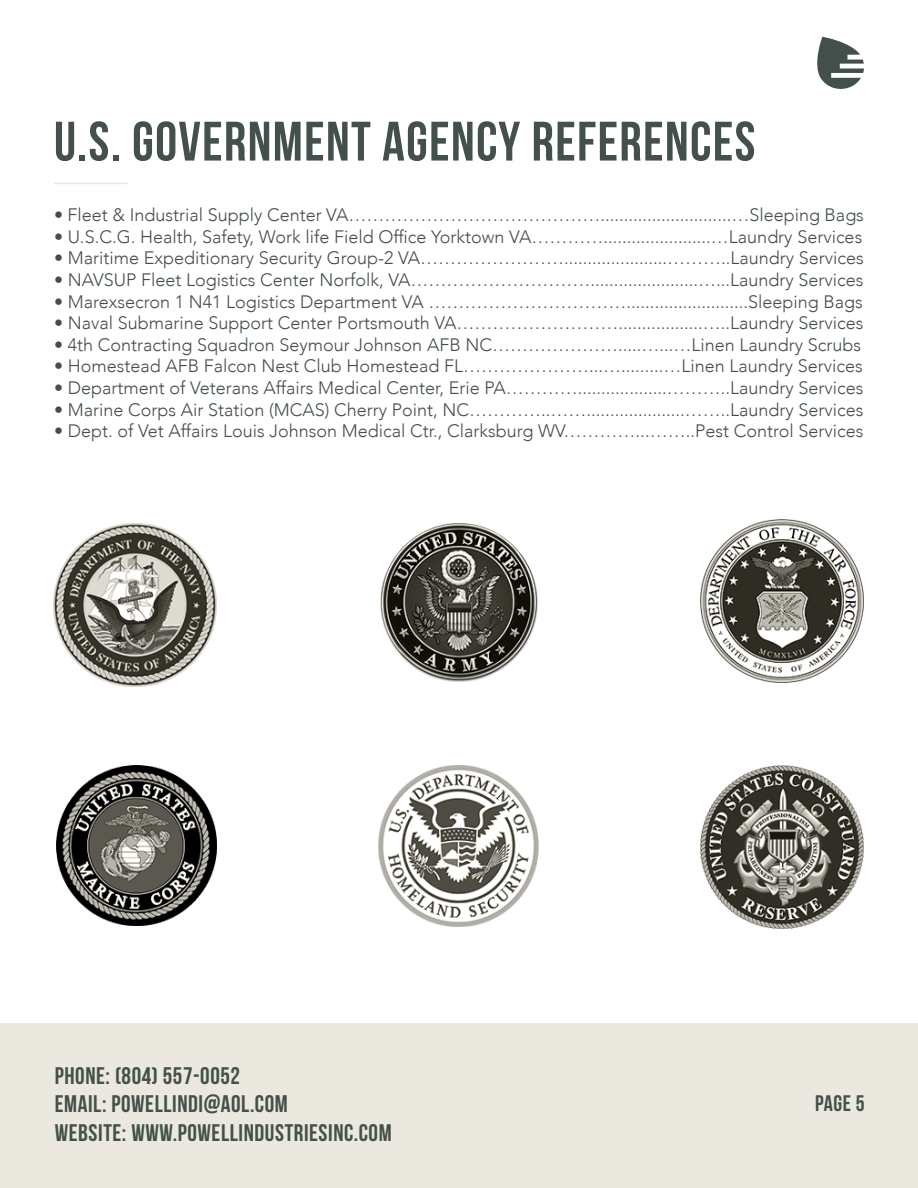
<style>
.page{position:relative;width:918px;height:1188px;background:#fff}
.page>*{position:absolute;margin:0;border:0;box-sizing:border-box;transform-origin:0 0}
.t1{font:55.5px "Bebas Neue";letter-spacing:.025em;color:#44504a}
.t2{font:24px/28.5px "Bebas Neue";letter-spacing:.025em;color:#44504a}
.t3{font:22.5px "Bebas Neue";color:#44504a}
.t4{font:300 18px "Avenir";color:#434e49}
</style>
<div class="page">
<hr style="left:54px;top:183px;width:74px;height:1px;background:#ebe9df">
<svg style="left:817px;top:37px;width:47px;height:52px"></svg>
<img style="left:54px;top:524px;width:162px;height:162px">
<img style="left:380px;top:524px;width:158px;height:158px">
<img style="left:701px;top:519px;width:163px;height:163px">
<img style="left:57px;top:765px;width:159px;height:160px">
<img style="left:378px;top:765px;width:161px;height:161px">
<img style="left:701px;top:765px;width:163px;height:164px">
<div style="left:0;top:1023px;width:918px;height:165px;background:#ebe9df"></div>
<h1 class="t1" style="left:54px;top:111px;width:703px">U.S. GOVERNMENT AGENCY REFERENCES</h1>
<p class="t4" style="left:54px;top:204px;width:811px">• Fleet &amp; Industrial Supply Center VA……………………………………............................…Sleeping Bags</p>
<p class="t4" style="left:54px;top:226px;width:810px">• U.S.C.G. Health, Safety, Work life Field Office Yorktown VA………….......................…Laundry Services</p>
<p class="t4" style="left:54px;top:248px;width:811px">• Maritime Expeditionary Security Group-2 VA……………………......................………..Laundry Services</p>
<p class="t4" style="left:54px;top:269px;width:811px">• NAVSUP Fleet Logistics Center Norfolk, VA………………………….......................…...Laundry Services</p>
<p class="t4" style="left:54px;top:291px;width:810px">• Marexsecron 1 N41 Logistics Department VA ……………………………..........................Sleeping Bags</p>
<p class="t4" style="left:54px;top:312px;width:811px">• Naval Submarine Support Center Portsmouth VA………………………..................…..Laundry Services</p>
<p class="t4" style="left:54px;top:334px;width:809px">• 4th Contracting Squadron Seymour Johnson AFB NC………………….....…...…Linen Laundry Scrubs</p>
<p class="t4" style="left:54px;top:356px;width:810px">• Homestead AFB Falcon Nest Club Homestead FL…………………...….........…Linen Laundry Services</p>
<p class="t4" style="left:54px;top:377px;width:811px">• Department of Veterans Affairs Medical Center, Erie PA…………...................………..Laundry Services</p>
<p class="t4" style="left:54px;top:399px;width:811px">• Marine Corps Air Station (MCAS) Cherry Point, NC…………..…….....................……..Laundry Services</p>
<p class="t4" style="left:54px;top:420px;width:811px">• Dept. of Vet Affairs Louis Johnson Medical Ctr., Clarksburg WV…………...……..Pest Control Services</p>
<h2 class="t2" style="left:55px;top:1061px;width:338px">PHONE: (804) 557-0052<br>EMAIL: POWELLINDI@AOL.COM<br>WEBSITE: WWW.POWELLINDUSTRIESINC.COM</h2>
<p class="t3" style="left:815px;top:1091px;width:51px">PAGE 5</p>
</div>
